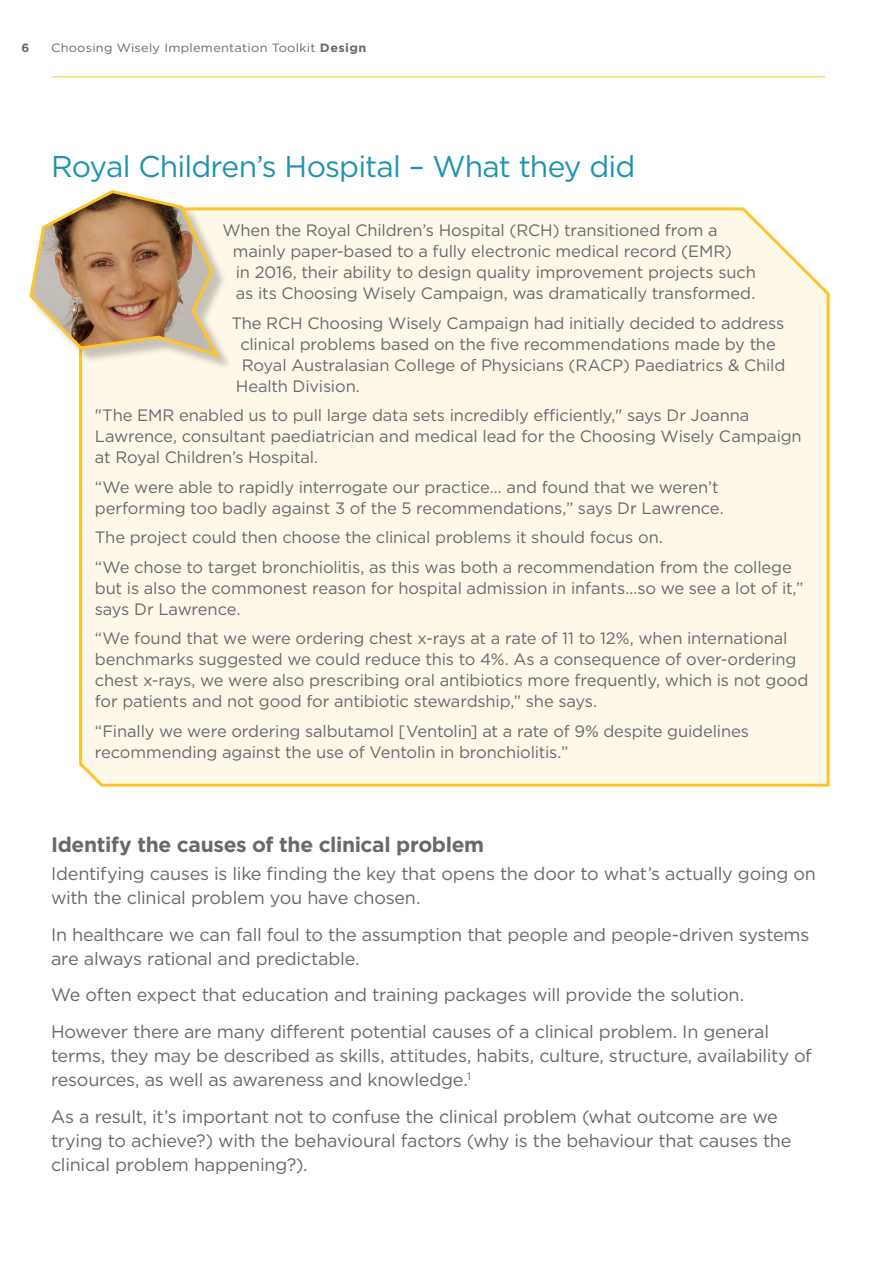
<style>
.page{position:relative;width:893px;height:1263px;background:#fff}
.page>*{position:absolute;margin:0;border:0;box-sizing:border-box;transform-origin:0 0}
._01_Head_-_H2{font:30px "Gotham";letter-spacing:-.03em;color:#2093b0}
._01_Head_-_H3{font:700 21px "Gotham";letter-spacing:-.015em;color:#69696c}
.Body_Copy{font:18px/24px "Gotham";letter-spacing:-.015em;color:#69696c}
.Body_Copy-2{font:16.5px/21px "Gotham";letter-spacing:-.01em;color:#69696c}
.t1{font:12px "Gotham";letter-spacing:.02em;color:#69696c;scale:1.06 1}
.t2{font:700 12px "Gotham";color:#69696c}
.s1{font-weight:700}
</style>
<div class="page">
<hr style="left:51px;top:77px;width:774px;height:1px;background:#fec42a">
<div style="left:79px;top:207px;width:751px;height:580px;background:#fef8e9"></div>
<div style="left:32px;top:193px;width:201px;height:177px;background:#231f20;opacity:.25"></div>
<svg style="left:29px;top:190px;width:194px;height:169px"></svg>
<p class="t2" style="left:22px;top:40px;width:9px">6</p>
<p class="t1" style="left:51px;top:40px;width:299px">Choosing Wisely Implementation Toolkit <span class="s1">Design</span></p>
<h2 class="_01_Head_-_H2" style="left:51px;top:147px;width:586px">Royal Children’s Hospital – What they did</h2>
<p class="Body_Copy-2" style="left:233px;top:220px;width:525px;text-indent:-10px">When the Royal Children’s Hospital (RCH) transitioned from a mainly paper-based to a fully electronic medical record (EMR)<br>in 2016, their ability to design quality improvement projects such as its Choosing Wisely Campaign, was dramatically transformed.</p>
<p class="Body_Copy-2" style="left:231px;top:312px;width:555px">The RCH Choosing Wisely Campaign had initially decided to address</p>
<p class="Body_Copy-2" style="left:240px;top:333px;width:537px">clinical problems based on the five recommendations made by the</p>
<p class="Body_Copy-2" style="left:242px;top:354px;width:545px">Royal Australasian College of Physicians (RACP) Paediatrics &amp; Child</p>
<p class="Body_Copy-2" style="left:236px;top:375px;width:126px">Health Division.</p>
<p class="Body_Copy-2" style="left:95px;top:405px;width:708px">"The EMR enabled us to pull large data sets incredibly efficiently," says Dr Joanna<br>Lawrence, consultant paediatrician and medical lead for the Choosing Wisely Campaign at Royal Children’s Hospital.</p>
<p class="Body_Copy-2" style="left:95px;top:476px;width:630px">“We were able to rapidly interrogate our practice… and found that we weren’t performing too badly against 3 of the 5 recommendations,” says Dr Lawrence.</p>
<p class="Body_Copy-2" style="left:95px;top:527px;width:570px">The project could then choose the clinical problems it should focus on.</p>
<p class="Body_Copy-2" style="left:95px;top:556px;width:710px">“We chose to target bronchiolitis, as this was both a recommendation from the college but is also the commonest reason for hospital admission in infants…so we see a lot of it,” says Dr Lawrence.</p>
<p class="Body_Copy-2" style="left:95px;top:628px;width:715px">“We found that we were ordering chest x-rays at a rate of 11 to 12%, when international benchmarks suggested we could reduce this to 4%. As a consequence of over-ordering chest x-rays, we were also prescribing oral antibiotics more frequently, which is not good for patients and not good for antibiotic stewardship,” she says.</p>
<p class="Body_Copy-2" style="left:95px;top:720px;width:656px">“Finally we were ordering salbutamol [Ventolin] at a rate of 9% despite guidelines recommending against the use of Ventolin in bronchiolitis.”</p>
<h3 class="_01_Head_-_H3" style="left:51px;top:830px;width:435px">Identify the causes of the clinical problem</h3>
<p class="Body_Copy" style="left:51px;top:861px;width:766px">Identifying causes is like finding the key that opens the door to what’s actually going on with the clinical problem you have chosen.</p>
<p class="Body_Copy" style="left:51px;top:922px;width:760px">In healthcare we can fall foul to the assumption that people and people-driven systems are always rational and predictable.</p>
<p class="Body_Copy" style="left:51px;top:982px;width:694px">We often expect that education and training packages will provide the solution.</p>
<p class="Body_Copy" style="left:51px;top:1019px;width:762px">However there are many different potential causes of a clinical problem. In general terms, they may be described as skills, attitudes, habits, culture, structure, availability of resources, as well as awareness and knowledge.<sup>1</sup></p>
<p class="Body_Copy" style="left:51px;top:1104px;width:742px">As a result, it’s important not to confuse the clinical problem (what outcome are we trying to achieve?) with the behavioural factors (why is the behaviour that causes the clinical problem happening?).</p>
</div>
